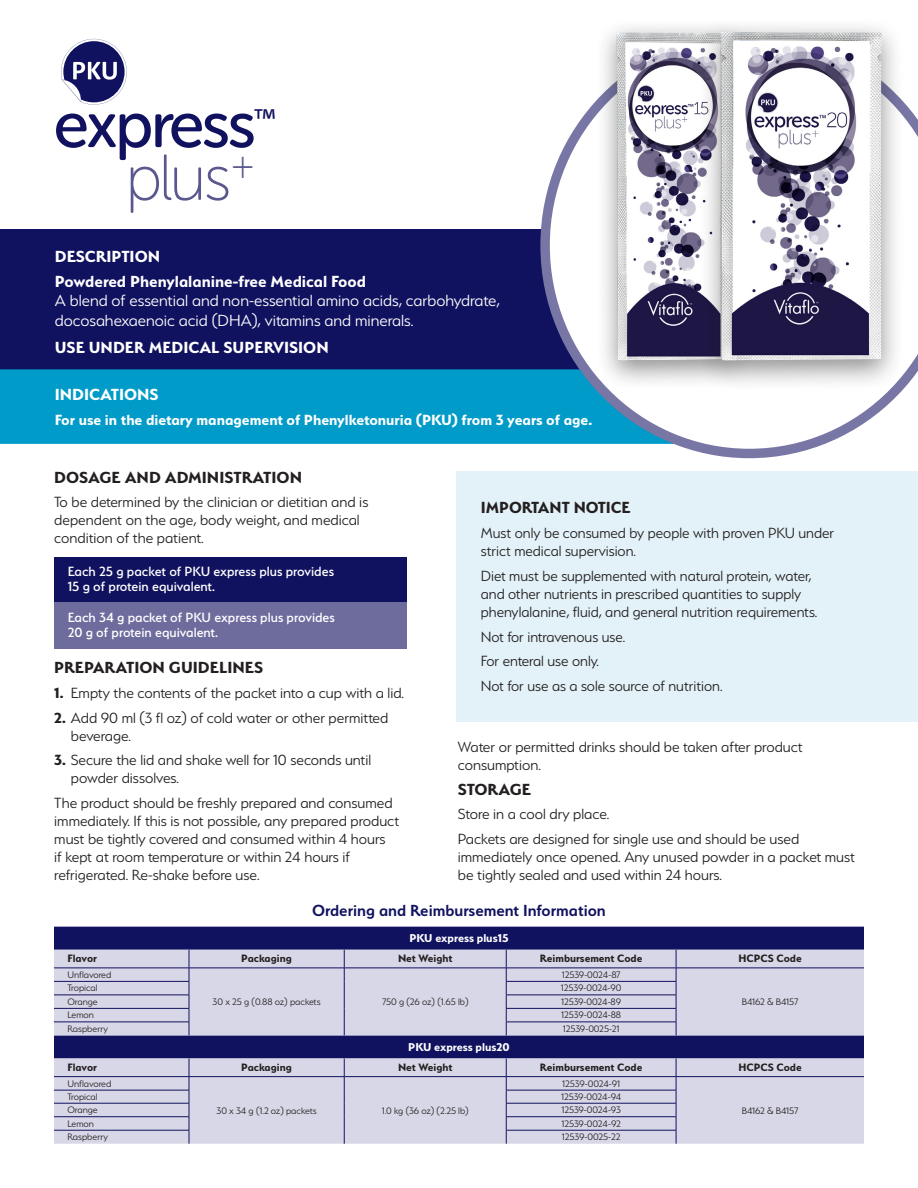
<style>
.page{position:relative;width:918px;height:1188px;background:#fff}
.page>*{position:absolute;margin:0;border:0;box-sizing:border-box;transform-origin:0 0}
.t1{font:64.8px/52.8px "Museo Sans Rounded 500";letter-spacing:-.04em;color:#11125f}
.intro{font:300 18px/19.5px "Serenity";color:#fff}
.headers_black{font:700 18px "Serenity";color:#231f20}
.headers_white{font:700 18px "Serenity";color:#fff}
.t2{font:600 18px "Serenity";color:#11125f}
.headers_black-2{font:700 18px "Serenity";color:#fff}
.body{font:300 16.5px/18px "Serenity";color:#231f20}
.headers_black-3{font:300 16.5px/18px "Serenity";color:#231f20}
.body-2{font:700 16.5px "Serenity";color:#fff}
.body_white{font:500 15px/15px "Serenity";color:#fff}
.serenity_ordering_he{font:700 12.75px "Serenity";color:#fff}
.serenity_ordering_bo{font:700 12px "Serenity";color:#231f20}
.serenity_ordering_bo-2{font:300 10.5px "Serenity";color:#231f20}
.s1{font-family:"Museo Sans Rounded 100";color:#5a588e}
.s2{font-weight:700}
</style>
<div class="page">
<div style="left:0;top:229px;width:708px;height:146px;background:#11125f"></div>
<div style="left:0;top:369px;width:540px;height:75px;background:#009bc8"></div>
<div style="left:457px;top:471px;width:461px;height:251px;background:#e3f2f8"></div>
<div style="left:54px;top:558px;width:353px;height:45px;background:#11125f"></div>
<div style="left:54px;top:603px;width:353px;height:46px;background:#6e6b9d"></div>
<svg style="left:61px;top:39px;width:66px;height:66px"></svg>
<div style="left:54px;top:927px;width:810px;height:23px;background:#11125f"></div>
<svg style="left:54px;top:950px;width:810px;height:194px;fill:#d8d7e7"></svg>
<hr style="left:54px;top:968px;width:135px;height:1px;background:#11125f">
<hr style="left:189px;top:968px;width:155px;height:1px;background:#11125f">
<hr style="left:344px;top:968px;width:162px;height:1px;background:#11125f">
<hr style="left:506px;top:968px;width:170px;height:1px;background:#11125f">
<hr style="left:676px;top:968px;width:188px;height:1px;background:#11125f">
<hr style="left:54px;top:1076px;width:135px;height:1px;background:#11125f">
<hr style="left:189px;top:1076px;width:155px;height:1px;background:#11125f">
<hr style="left:344px;top:1076px;width:162px;height:1px;background:#11125f">
<hr style="left:506px;top:1076px;width:170px;height:1px;background:#11125f">
<hr style="left:676px;top:1076px;width:188px;height:1px;background:#11125f">
<hr style="left:54px;top:1090px;width:135px;height:1px;background:#11125f">
<hr style="left:54px;top:1103px;width:135px;height:1px;background:#11125f">
<hr style="left:54px;top:1116px;width:135px;height:1px;background:#11125f">
<hr style="left:54px;top:1130px;width:135px;height:1px;background:#11125f">
<hr style="left:506px;top:1090px;width:170px;height:1px;background:#11125f">
<hr style="left:506px;top:1103px;width:170px;height:1px;background:#11125f">
<hr style="left:506px;top:1116px;width:170px;height:1px;background:#11125f">
<hr style="left:506px;top:1130px;width:170px;height:1px;background:#11125f">
<hr style="left:54px;top:981px;width:135px;height:1px;background:#11125f">
<hr style="left:506px;top:981px;width:170px;height:1px;background:#11125f">
<hr style="left:54px;top:995px;width:135px;height:1px;background:#11125f">
<hr style="left:506px;top:995px;width:170px;height:1px;background:#11125f">
<hr style="left:54px;top:1008px;width:135px;height:1px;background:#11125f">
<hr style="left:506px;top:1008px;width:170px;height:1px;background:#11125f">
<hr style="left:54px;top:1022px;width:135px;height:1px;background:#11125f">
<hr style="left:506px;top:1022px;width:170px;height:1px;background:#11125f">
<svg style="left:189px;top:950px;width:1px;height:85px"></svg>
<svg style="left:344px;top:950px;width:1px;height:85px"></svg>
<svg style="left:506px;top:950px;width:1px;height:85px"></svg>
<svg style="left:676px;top:950px;width:1px;height:85px"></svg>
<svg style="left:189px;top:1058px;width:1px;height:86px"></svg>
<svg style="left:344px;top:1058px;width:1px;height:86px"></svg>
<svg style="left:506px;top:1058px;width:1px;height:86px"></svg>
<svg style="left:676px;top:1058px;width:1px;height:86px"></svg>
<svg style="left:540px;top:103px;width:378px;height:355px"></svg>
<div style="left:594px;top:18px;width:157px;height:372px;background:#231f20;opacity:.5"></div>
<img style="left:617px;top:33px;width:81px;height:327px">
<div style="left:698px;top:17px;width:207px;height:375px;background:#231f20;opacity:.5"></div>
<img style="left:721px;top:32px;width:161px;height:328px">
<p class="t1" style="left:125px;top:99px;width:151px;text-indent:-72px">express<sup>™ </sup><span class="s1">plus</span><sup>+</sup></p>
<p class="headers_white" style="left:55px;top:246px;width:107px">DESCRIPTION</p>
<p class="intro" style="left:55px;top:272px;width:446px"><span class="s2">Powdered Phenylalanine-free Medical Food<br></span>A blend of essential and non-essential amino acids, carbohydrate, docosahexaenoic acid (DHA), vitamins and minerals.</p>
<p class="headers_white" style="left:55px;top:337px;width:276px">USE UNDER MEDICAL SUPERVISION</p>
<p class="headers_black-2" style="left:55px;top:384px;width:105px">INDICATIONS</p>
<p class="body-2" style="left:55px;top:411px;width:539px">For use in the dietary management of Phenylketonuria (PKU) from 3 years of age.</p>
<p class="headers_black" style="left:54px;top:467px;width:249px">DOSAGE AND ADMINISTRATION</p>
<p class="body" style="left:54px;top:493px;width:316px">To be determined by the clinician or dietitian and is dependent on the age, body weight, and medical condition of the patient.</p>
<p class="body_white" style="left:68px;top:564px;width:268px">Each 25 g packet of PKU express plus provides<br>15 g of protein equivalent.</p>
<p class="body_white" style="left:68px;top:609px;width:269px">Each 34 g packet of PKU express plus provides<br>20 g of protein equivalent.</p>
<p class="headers_black" style="left:54px;top:658px;width:210px">PREPARATION GUIDELINES</p>
<p class="body" style="left:54px;top:684px;width:351px"><span class="s2">1.</span> Empty the contents of the packet into a cup with a lid.</p>
<p class="body" style="left:71px;top:708px;width:319px;text-indent:-16px"><span class="s2">2.</span> Add 90 ml (3 fl oz) of cold water or other permitted beverage.</p>
<p class="headers_black-3" style="left:71px;top:751px;width:302px;text-indent:-16px"><span class="s2">3.</span> Secure the lid and shake well for 10 seconds until powder dissolves.</p>
<p class="headers_black-3" style="left:54px;top:794px;width:347px">The product should be freshly prepared and consumed immediately. If this is not possible, any prepared product must be tightly covered and consumed within 4 hours<br>if kept at room temperature or within 24 hours if refrigerated. Re-shake before use.</p>
<p class="headers_black" style="left:481px;top:498px;width:151px">IMPORTANT NOTICE</p>
<p class="body" style="left:481px;top:524px;width:355px">Must only be consumed by people with proven PKU under strict medical supervision.</p>
<p class="body" style="left:481px;top:567px;width:338px">Diet must be supplemented with natural protein, water, and other nutrients in prescribed quantities to supply phenylalanine, fluid, and general nutrition requirements.</p>
<p class="body" style="left:481px;top:627px;width:146px">Not for intravenous use.</p>
<p class="body" style="left:481px;top:652px;width:120px">For enteral use only.</p>
<p class="body" style="left:481px;top:677px;width:243px">Not for use as a sole source of nutrition.</p>
<p class="headers_black-3" style="left:458px;top:738px;width:346px">Water or permitted drinks should be taken after product consumption.</p>
<p class="headers_black" style="left:458px;top:779px;width:75px">STORAGE</p>
<p class="body" style="left:458px;top:805px;width:153px">Store in a cool dry place.</p>
<p class="body" style="left:458px;top:830px;width:399px">Packets are designed for single use and should be used immediately once opened. Any unused powder in a packet must be tightly sealed and used within 24 hours.</p>
<p class="t2" style="left:312px;top:901px;width:295px">Ordering and Reimbursement Information</p>
<p class="serenity_ordering_he" style="left:410px;top:931px;width:100px">PKU express plus15</p>
<p class="serenity_ordering_bo" style="left:68px;top:952px;width:31px">Flavor</p>
<p class="serenity_ordering_bo" style="left:241px;top:952px;width:52px">Packaging</p>
<p class="serenity_ordering_bo" style="left:398px;top:952px;width:56px">Net Weight</p>
<p class="serenity_ordering_bo" style="left:540px;top:952px;width:104px">Reimbursement Code</p>
<p class="serenity_ordering_bo" style="left:738px;top:952px;width:65px">HCPCS Code</p>
<p class="serenity_ordering_bo-2" style="left:68px;top:969px;width:45px">Unflavored</p>
<p class="serenity_ordering_bo-2" style="left:213px;top:996px;width:109px">30 x 25 g (0.88 oz) packets</p>
<p class="serenity_ordering_bo-2" style="left:382px;top:996px;width:88px">750 g (26 oz) (1.65 lb)</p>
<p class="serenity_ordering_bo-2" style="left:562px;top:969px;width:60px">12539-0024-87</p>
<p class="serenity_ordering_bo-2" style="left:68px;top:983px;width:32px">Tropical</p>
<p class="serenity_ordering_bo-2" style="left:561px;top:983px;width:62px">12539-0024-90</p>
<p class="serenity_ordering_bo-2" style="left:68px;top:996px;width:32px">Orange</p>
<p class="serenity_ordering_bo-2" style="left:561px;top:996px;width:62px">12539-0024-89</p>
<p class="serenity_ordering_bo-2" style="left:68px;top:1010px;width:28px">Lemon</p>
<p class="serenity_ordering_bo-2" style="left:561px;top:1010px;width:61px">12539-0024-88</p>
<p class="serenity_ordering_bo-2" style="left:68px;top:1023px;width:42px">Raspberry</p>
<p class="serenity_ordering_bo-2" style="left:563px;top:1023px;width:58px">12539-0025-21</p>
<p class="serenity_ordering_he" style="left:408px;top:1040px;width:103px">PKU express plus20</p>
<p class="serenity_ordering_bo" style="left:68px;top:1061px;width:31px">Flavor</p>
<p class="serenity_ordering_bo" style="left:241px;top:1061px;width:52px">Packaging</p>
<p class="serenity_ordering_bo" style="left:398px;top:1061px;width:56px">Net Weight</p>
<p class="serenity_ordering_bo" style="left:540px;top:1061px;width:104px">Reimbursement Code</p>
<p class="serenity_ordering_bo" style="left:738px;top:1061px;width:65px">HCPCS Code</p>
<p class="serenity_ordering_bo-2" style="left:68px;top:1078px;width:45px">Unflavored</p>
<p class="serenity_ordering_bo-2" style="left:217px;top:1105px;width:101px">30 x 34 g (1.2 oz) packets</p>
<p class="serenity_ordering_bo-2" style="left:382px;top:1105px;width:89px">1.0 kg (36 oz) (2.25 lb)</p>
<p class="serenity_ordering_bo-2" style="left:742px;top:996px;width:58px">B4162 &amp; B4157</p>
<p class="serenity_ordering_bo-2" style="left:562px;top:1078px;width:59px">12539-0024-91</p>
<p class="serenity_ordering_bo-2" style="left:67px;top:1091px;width:32px">Tropical</p>
<p class="serenity_ordering_bo-2" style="left:561px;top:1091px;width:62px">12539-0024-94</p>
<p class="serenity_ordering_bo-2" style="left:67px;top:1105px;width:32px">Orange</p>
<p class="serenity_ordering_bo-2" style="left:561px;top:1105px;width:61px">12539-0024-93</p>
<p class="serenity_ordering_bo-2" style="left:67px;top:1118px;width:28px">Lemon</p>
<p class="serenity_ordering_bo-2" style="left:561px;top:1118px;width:61px">12539-0024-92</p>
<p class="serenity_ordering_bo-2" style="left:67px;top:1132px;width:42px">Raspberry</p>
<p class="serenity_ordering_bo-2" style="left:562px;top:1132px;width:60px">12539-0025-22</p>
<p class="serenity_ordering_bo-2" style="left:742px;top:1105px;width:58px">B4162 &amp; B4157</p>
</div>
